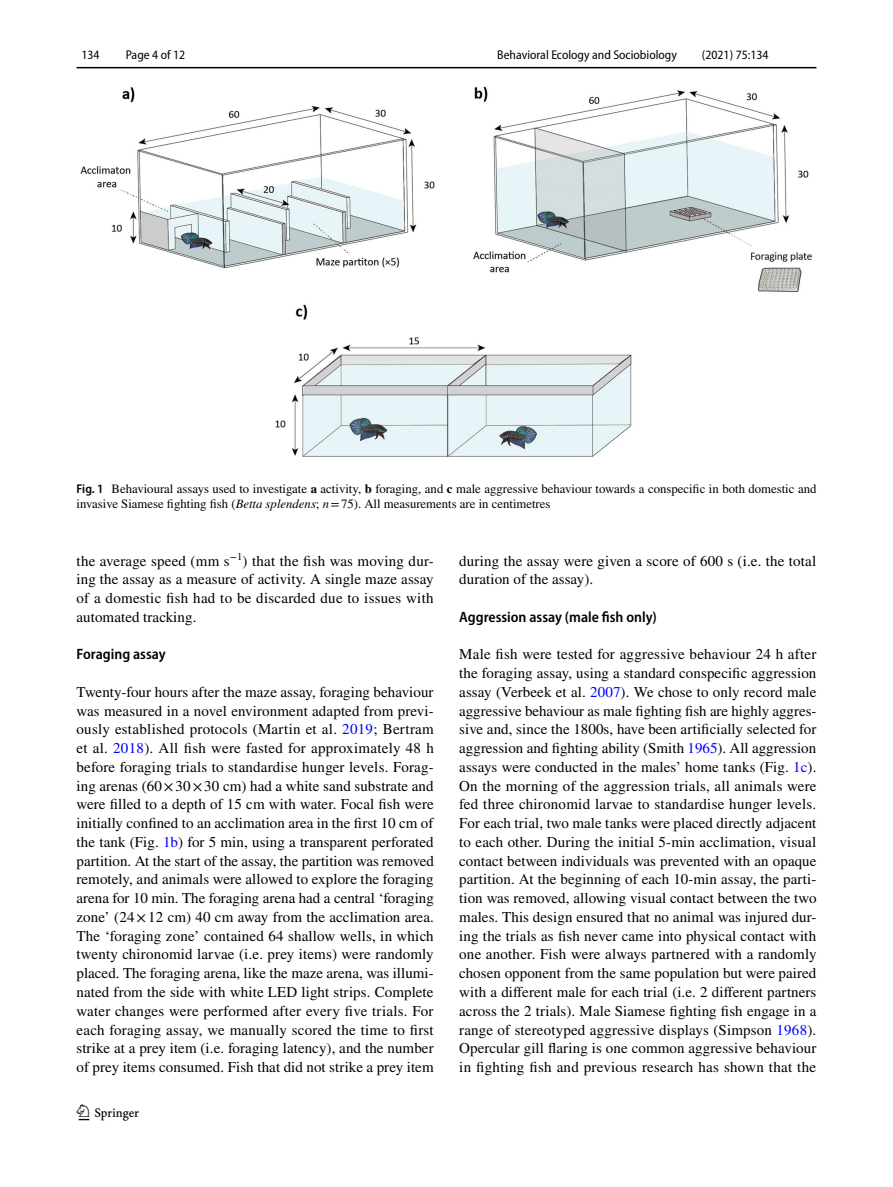
<style>
.page{position:relative;width:893px;height:1187px;background:#fff}
.page>*{position:absolute;margin:0;border:0;box-sizing:border-box;transform-origin:0 0}
.t1{font:22.5px "Springnew Regular 2";color:#000}
.t2{font:15px/18.8px "STIX";letter-spacing:.01em;color:#000;text-align:justify}
.t3{font:600 semi-condensed 15px "Myriad Pro";color:#000}
.t4{font:12.75px/15px "STIX";color:#000}
.t5{font:semi-condensed 12.75px "Myriad Pro";color:#000}
.s1{font-family:"Myriad Pro";font-weight:600;font-stretch:semi-condensed}
.s2{font-weight:700}
.s3{font-style:italic}
.s4{color:#00f}
</style>
<div class="page">
<hr style="left:77px;top:67px;width:739px;height:1px;background:#000">
<img style="left:81px;top:87px;width:731px;height:370px">
<p class="t5" style="left:82px;top:48px;width:20px">134</p>
<p class="t5" style="left:126px;top:48px;width:61px">Page 4 of 12</p>
<p class="t5" style="left:497px;top:48px;width:181px">Behavioral Ecology and Sociobiology</p>
<p class="t5" style="left:702px;top:48px;width:68px">(2021) 75:134</p>
<p class="t4" style="left:77px;top:482px;width:741px"><span class="s1">Fig. 1</span> Behavioural assays used to investigate <span class="s2">a</span> activity, <span class="s2">b</span> foraging, and <span class="s2">c</span> male aggressive behaviour towards a conspecific in both domestic and invasive Siamese fighting fish (<span class="s3">Betta splendens</span>; <span class="s3">n</span>=75). All measurements are in centimetres</p>
<p class="t2" style="left:77px;top:552px;width:359px">the average speed (mm s<sup>−1</sup>) that the fish was moving dur&shy;ing the assay as a measure of activity. A single maze assay of a domestic fish had to be discarded due to issues with automated tracking.</p>
<p class="t3" style="left:77px;top:646px;width:91px">Foraging assay</p>
<p class="t2" style="left:77px;top:683px;width:359px">Twenty-four hours after the maze assay, foraging behaviour was measured in a novel environment adapted from previ&shy;ously established protocols (Martin et al. <span class="s4">2019</span>; Bertram et al. <span class="s4">2018</span>). All fish were fasted for approximately 48 h before foraging trials to standardise hunger levels. Forag&shy;ing arenas (60×30×30 cm) had a white sand substrate and were filled to a depth of 15 cm with water. Focal fish were initially confined to an acclimation area in the first 10 cm of the tank (Fig. <span class="s4">1b</span>) for 5 min, using a transparent perforated partition. At the start of the assay, the partition was removed remotely, and animals were allowed to explore the foraging arena for 10 min. The foraging arena had a central ‘foraging zone’ (24×12 cm) 40 cm away from the acclimation area.<br>The ‘foraging zone’ contained 64 shallow wells, in which twenty chironomid larvae (i.e. prey items) were randomly placed. The foraging arena, like the maze arena, was illumi&shy;nated from the side with white LED light strips. Complete water changes were performed after every five trials. For each foraging assay, we manually scored the time to first strike at a prey item (i.e. foraging latency), and the number of prey items consumed. Fish that did not strike a prey item</p>
<h1 class="t1" style="left:79px;top:1104px;width:62px">1 3</h1>
<p class="t2" style="left:459px;top:552px;width:358px">during the assay were given a score of 600 s (i.e. the total duration of the assay).</p>
<p class="t3" style="left:459px;top:608px;width:199px">Aggression assay (male fish only)</p>
<p class="t2" style="left:459px;top:646px;width:359px">Male fish were tested for aggressive behaviour 24 h after the foraging assay, using a standard conspecific aggression assay (Verbeek et al. <span class="s4">2007</span>). We chose to only record male aggressive behaviour as male fighting fish are highly aggres&shy;sive and, since the 1800s, have been artificially selected for aggression and fighting ability (Smith <span class="s4">1965</span>). All aggression assays were conducted in the males’ home tanks (Fig. <span class="s4">1c</span>).<br>On the morning of the aggression trials, all animals were fed three chironomid larvae to standardise hunger levels.<br>For each trial, two male tanks were placed directly adjacent to each other. During the initial 5-min acclimation, visual contact between individuals was prevented with an opaque partition. At the beginning of each 10-min assay, the parti&shy;tion was removed, allowing visual contact between the two males. This design ensured that no animal was injured dur&shy;ing the trials as fish never came into physical contact with one another. Fish were always partnered with a randomly chosen opponent from the same population but were paired with a different male for each trial (i.e. 2 different partners across the 2 trials). Male Siamese fighting fish engage in a range of stereotyped aggressive displays (Simpson <span class="s4">1968</span>).<br>Opercular gill flaring is one common aggressive behaviour in fighting fish and previous research has shown that the</p>
</div>
